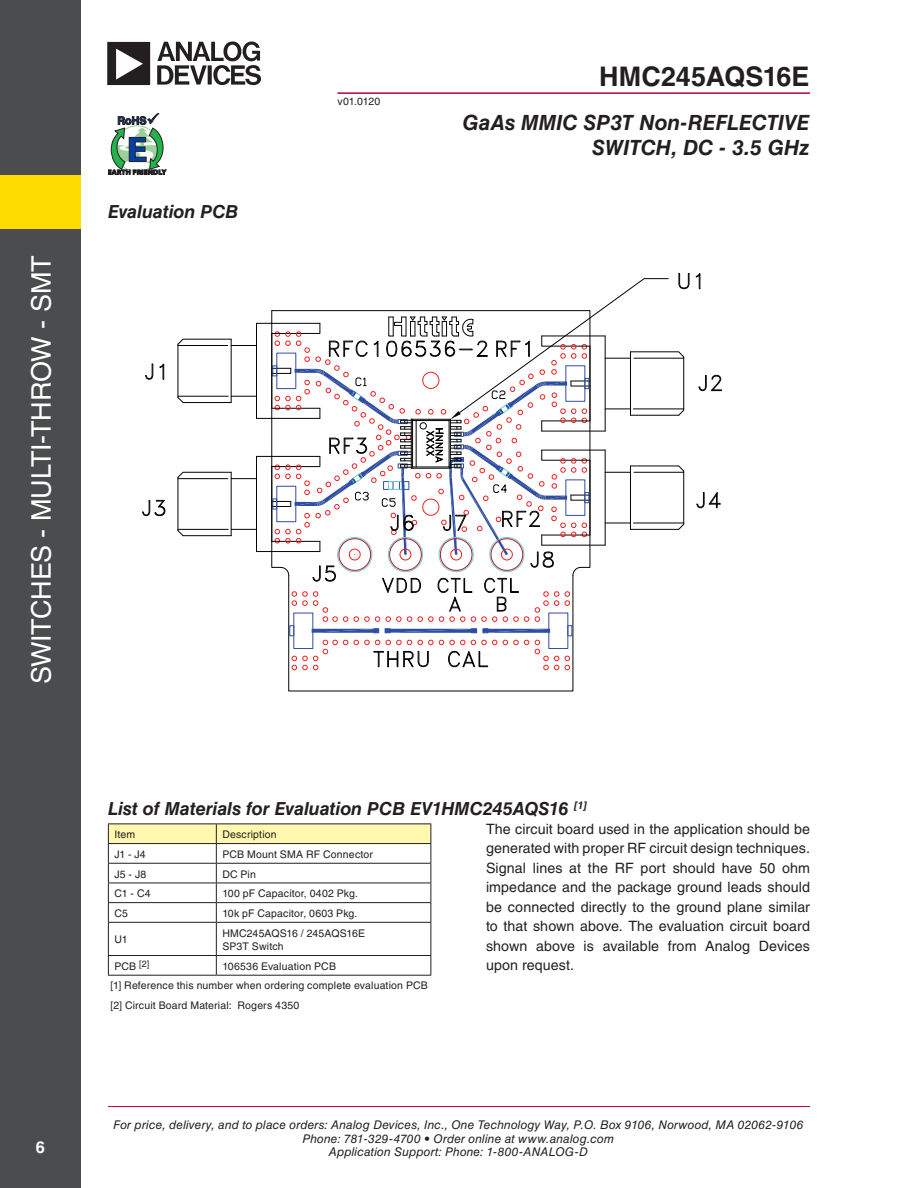
<style>
.page{position:relative;width:918px;height:1188px;background:#fff}
.page>*{position:absolute;margin:0;border:0;box-sizing:border-box;transform-origin:0 0}
.t1{font:27px "Helvetica LT Std";letter-spacing:-.01em;color:#fff}
.t2{font:700 27px "Helvetica LT Std";color:#231f20}
.t3{font:italic 700 21px/25.2px "Helvetica LT Std";color:#231f20;text-align:right}
.t4{font:italic 700 18px "Helvetica LT Std";letter-spacing:-.005em;color:#231f20}
.t5{font:700 16.5px "Helvetica LT Std";color:#fff}
.t6{font:14.25px/19.5px "Helvetica LT Std";letter-spacing:.005em;color:#231f20;text-align:justify}
.t7{font:italic 12px/13.5px "Helvetica LT Std";letter-spacing:.01em;color:#231f20;text-align:center}
.t8{font:10.5px/13.5px "Helvetica LT Std";letter-spacing:.015em;color:#231f20}
</style>
<div class="page">
<hr style="left:108px;top:1106px;width:702px;height:1px;background:#b30437">
<hr style="left:338px;top:92px;width:472px;height:2px;background:#b30437">
<svg style="left:108px;top:113px;width:58px;height:62px"></svg>
<div style="left:0;top:0;width:81px;height:1188px;background:#4b4c4d"></div>
<div style="left:0;top:175px;width:81px;height:54px;background:#ffdc01"></div>
<svg style="left:107px;top:41px;width:154px;height:44px"></svg>
<svg style="left:108px;top:824px;width:323px;height:98px"></svg>
<hr style="left:108px;top:922px;width:108px;height:1px;background:#231f20">
<hr style="left:108px;top:923px;width:1px;height:32px;background:#231f20">
<hr style="left:216px;top:922px;width:215px;height:1px;background:#231f20">
<hr style="left:216px;top:923px;width:1px;height:32px;background:#231f20">
<hr style="left:430px;top:923px;width:1px;height:32px;background:#231f20">
<hr style="left:108px;top:955px;width:108px;height:1px;background:#231f20">
<svg style="left:108px;top:956px;width:1px;height:19px"></svg>
<hr style="left:216px;top:955px;width:215px;height:1px;background:#231f20">
<svg style="left:216px;top:956px;width:1px;height:19px"></svg>
<svg style="left:430px;top:956px;width:1px;height:19px"></svg>
<hr style="left:108px;top:975px;width:108px;height:1px;background:#231f20">
<hr style="left:216px;top:975px;width:215px;height:1px;background:#231f20">
<hr style="left:256px;top:551px;width:64px;height:1px;background:#040503">
<hr style="left:256px;top:456px;width:64px;height:1px;background:#040503">
<hr style="left:178px;top:477px;width:1px;height:54px;background:#040503">
<hr style="left:231px;top:472px;width:1px;height:64px;background:#040503">
<hr style="left:256px;top:456px;width:1px;height:96px;background:#040503">
<svg style="left:177px;top:472px;width:79px;height:7px"></svg>
<svg style="left:231px;top:529px;width:25px;height:1px"></svg>
<svg style="left:177px;top:530px;width:7px;height:7px"></svg>
<hr style="left:178px;top:529px;width:50px;height:1px;background:#040503">
<hr style="left:183px;top:535px;width:48px;height:1px;background:#040503">
<hr style="left:256px;top:418px;width:64px;height:1px;background:#040503">
<hr style="left:256px;top:323px;width:64px;height:1px;background:#040503">
<hr style="left:178px;top:344px;width:1px;height:53px;background:#040503">
<hr style="left:231px;top:339px;width:1px;height:64px;background:#040503">
<hr style="left:256px;top:323px;width:1px;height:95px;background:#040503">
<svg style="left:177px;top:338px;width:79px;height:8px"></svg>
<svg style="left:231px;top:396px;width:25px;height:1px"></svg>
<svg style="left:177px;top:396px;width:6px;height:7px"></svg>
<hr style="left:178px;top:396px;width:50px;height:1px;background:#040503">
<hr style="left:183px;top:402px;width:48px;height:1px;background:#040503">
<div style="left:567px;top:625px;width:5px;height:11px;border:1px solid #2f4ea1"></div>
<div style="left:548px;top:613px;width:20px;height:36px;border:1px solid #2f4ea1"></div>
<div style="left:289px;top:625px;width:5px;height:11px;border:1px solid #2f4ea1"></div>
<svg style="left:291px;top:639px;width:279px;height:32px"></svg>
<div style="left:293px;top:613px;width:20px;height:36px;border:1px solid #2f4ea1"></div>
<svg style="left:312px;top:628px;width:67px;height:5px"></svg>
<svg style="left:483px;top:628px;width:67px;height:5px"></svg>
<svg style="left:385px;top:628px;width:92px;height:5px"></svg>
<svg style="left:145px;top:363px;width:19px;height:17px"></svg>
<svg style="left:142px;top:499px;width:24px;height:17px"></svg>
<svg style="left:271px;top:273px;width:451px;height:349px"></svg>
<h1 class="t1" style="left:26px;top:684px;width:430px;rotate:-90deg">SWITCHES - MULTI-THROW - SMT</h1>
<p class="t5" style="left:36px;top:1138px;width:11px">6</p>
<p class="t4" style="left:108px;top:201px;width:132px">Evaluation PCB</p>
<p class="t8" style="left:338px;top:94px;width:44px">v01.0120</p>
<h1 class="t2" style="left:599px;top:60px;width:212px">HMC245AQS16E</h1>
<h2 class="t3" style="left:463px;top:109px;width:349px">GaAs MMIC SP3T Non-REFLECTIVE<br>SWITCH, DC - 3.5 GHz</h2>
<p class="t4" style="left:108px;top:798px;width:481px">List of Materials for Evaluation PCB EV1HMC245AQS16 <sup>[1]</sup></p>
<p class="t8" style="left:114px;top:828px;width:22px">Item</p>
<p class="t8" style="left:222px;top:828px;width:56px">Description</p>
<p class="t8" style="left:114px;top:847px;width:33px">J1 - J4</p>
<p class="t8" style="left:222px;top:847px;width:152px">PCB Mount SMA RF Connector</p>
<p class="t8" style="left:114px;top:867px;width:33px">J5 - J8</p>
<p class="t8" style="left:222px;top:867px;width:35px">DC Pin</p>
<p class="t8" style="left:114px;top:887px;width:38px">C1 - C4</p>
<p class="t8" style="left:222px;top:887px;width:137px">100 pF Capacitor, 0402 Pkg.</p>
<p class="t8" style="left:114px;top:906px;width:15px">C5</p>
<p class="t8" style="left:222px;top:906px;width:137px">10k pF Capacitor, 0603 Pkg.</p>
<p class="t8" style="left:114px;top:933px;width:15px">U1</p>
<p class="t8" style="left:222px;top:926px;width:144px">HMC245AQS16 / 245AQS16E<br>SP3T Switch</p>
<p class="t8" style="left:114px;top:959px;width:36px">PCB <sup>[2]</sup></p>
<p class="t8" style="left:222px;top:959px;width:115px">106536 Evaluation PCB</p>
<p class="t8" style="left:111px;top:979px;width:319px">[1] Reference this number when ordering complete evaluation PCB</p>
<p class="t8" style="left:111px;top:999px;width:190px">[2] Circuit Board Material: Rogers 4350</p>
<p class="t6" style="left:486px;top:819px;width:326px">The circuit board used in the application should be generated with proper RF circuit design techniques.<br>Signal lines at the RF port should have 50 ohm impedance and the package ground leads should be connected directly to the ground plane similar to that shown above. The evaluation circuit board shown above is available from Analog Devices upon request.</p>
<p class="t7" style="left:113px;top:1118px;width:692px">For price, delivery, and to place orders: Analog Devices, Inc., One Technology Way, P.O. Box 9106, Norwood, MA 02062-9106<br>Phone: 781-329-4700 • Order online at www.analog.com<br>Application Support: Phone: 1-800-ANALOG-D</p>
</div>
